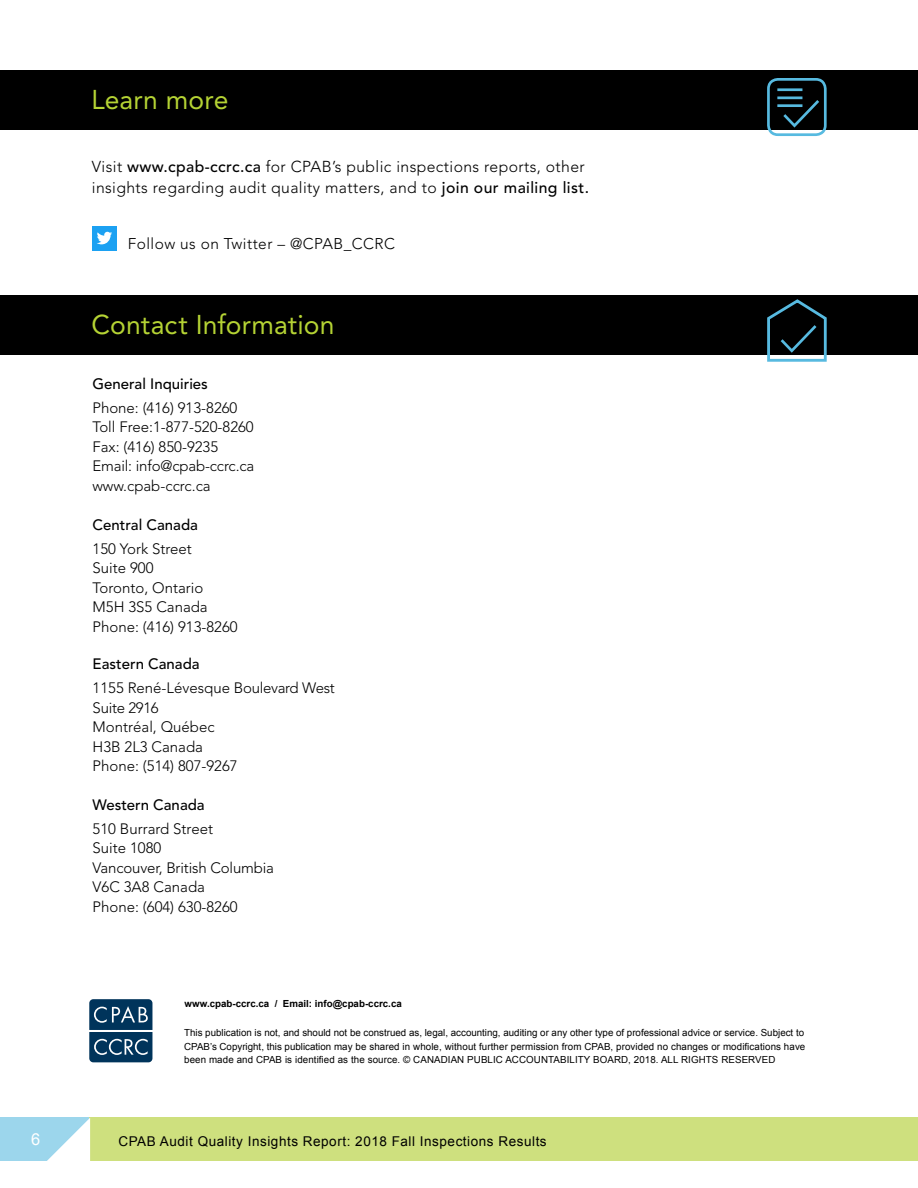
<style>
.page{position:relative;width:918px;height:1188px;background:#fff}
.page>*{position:absolute;margin:0;border:0;box-sizing:border-box;transform-origin:0 0}
.t1{font:27px "Avenir";letter-spacing:.005em;color:#b5d334}
.t2{font:16.5px "Arial";color:#fff}
.t3{font:300 15.75px/21px "Avenir";letter-spacing:.025em;color:#000}
.t4{font:300 15.45px "Avenir";letter-spacing:.03em;color:#000}
.t5{font:300 15px/19.5px "Avenir";color:#000}
.t6{font:500 15px "Avenir";color:#000}
.t7{font:13.5px "Arial";letter-spacing:.04em;color:#000}
.t8{font:9.75px/13.5px "Arial";letter-spacing:.01em;color:#000}
.t9{font:700 9.75px "Arial";color:#000}
.s1{font-weight:500}
</style>
<div class="page">
<div style="left:0;top:1118px;width:89px;height:43px;background:#9cd6ec"></div>
<div style="left:90px;top:1118px;width:828px;height:43px;background:#cee07e"></div>
<svg style="left:47px;top:1118px;width:43px;height:43px"></svg>
<svg style="left:89px;top:999px;width:63px;height:63px;background:#214e70"></svg>
<hr style="left:89px;top:1030px;width:63px;height:2px;background:#fff">
<div style="left:92px;top:226px;width:25px;height:24px;background:#1ca1f2"></div>
<svg style="left:97px;top:232px;width:15px;height:12px"></svg>
<div style="left:0;top:70px;width:918px;height:60px;background:#000"></div>
<svg style="left:780px;top:97px;width:39px;height:31px"></svg>
<div style="left:767px;top:78px;width:60px;height:58px;border:3px solid #57bae0;border-radius:9px"></div>
<hr style="left:777px;top:88px;width:25px;height:3px;background:#57bae0">
<hr style="left:777px;top:96px;width:25px;height:3px;background:#57bae0">
<hr style="left:777px;top:104px;width:25px;height:3px;background:#57bae0">
<div style="left:0;top:295px;width:918px;height:60px;background:#000"></div>
<svg style="left:767px;top:299px;width:60px;height:63px"></svg>
<h1 class="t1" style="left:92px;top:84px;width:138px">Learn more</h1>
<h3 class="t3" style="left:92px;top:156px;width:499px">Visit <span class="s1">www.cpab-ccrc.ca</span> for CPAB’s public inspections reports, other insights regarding audit quality matters, and to <span class="s1">join our mailing list.</span></h3>
<h3 class="t4" style="left:128px;top:234px;width:269px">Follow us on Twitter – @CPAB_CCRC</h3>
<h1 class="t1" style="left:92px;top:309px;width:244px">Contact Information</h1>
<h3 class="t6" style="left:92px;top:375px;width:117px">General Inquiries</h3>
<h3 class="t5" style="left:92px;top:398px;width:163px">Phone: (416) 913-8260<br>Toll Free:1-877-520-8260<br>Fax: (416) 850-9235<br>Email: info@cpab-ccrc.ca www.cpab-ccrc.ca</h3>
<h3 class="t6" style="left:93px;top:516px;width:107px">Central Canada</h3>
<h3 class="t5" style="left:93px;top:539px;width:147px">150 York Street<br>Suite 900<br>Toronto, Ontario<br>M5H 3S5 Canada<br>Phone: (416) 913-8260</h3>
<h3 class="t6" style="left:93px;top:655px;width:108px">Eastern Canada</h3>
<h3 class="t5" style="left:93px;top:678px;width:244px">1155 René-Lévesque Boulevard West<br>Suite 2916<br>Montréal, Québec<br>H3B 2L3 Canada<br>Phone: (514) 807-9267</h3>
<h3 class="t6" style="left:93px;top:796px;width:114px">Western Canada</h3>
<h3 class="t5" style="left:93px;top:819px;width:183px">510 Burrard Street<br>Suite 1080<br>Vancouver, British Columbia<br>V6C 3A8 Canada<br>Phone: (604) 630-8260</h3>
<p class="t9" style="left:185px;top:997px;width:219px">www.cpab-ccrc.ca / Email: info@cpab-ccrc.ca</p>
<p class="t8" style="left:184px;top:1026px;width:623px">This publication is not, and should not be construed as, legal, accounting, auditing or any other type of professional advice or service. Subject to<br>CPAB’s Copyright, this publication may be shared in whole, without further permission from CPAB, provided no changes or modifications have been made and CPAB is identified as the source. © CANADIAN PUBLIC ACCOUNTABILITY BOARD, 2018. ALL RIGHTS RESERVED</p>
<h2 class="t2" style="left:31px;top:1128px;width:11px">6</h2>
<h3 class="t7" style="left:118px;top:1132px;width:430px">CPAB Audit Quality Insights Report: 2018 Fall Inspections Results</h3>
</div>
